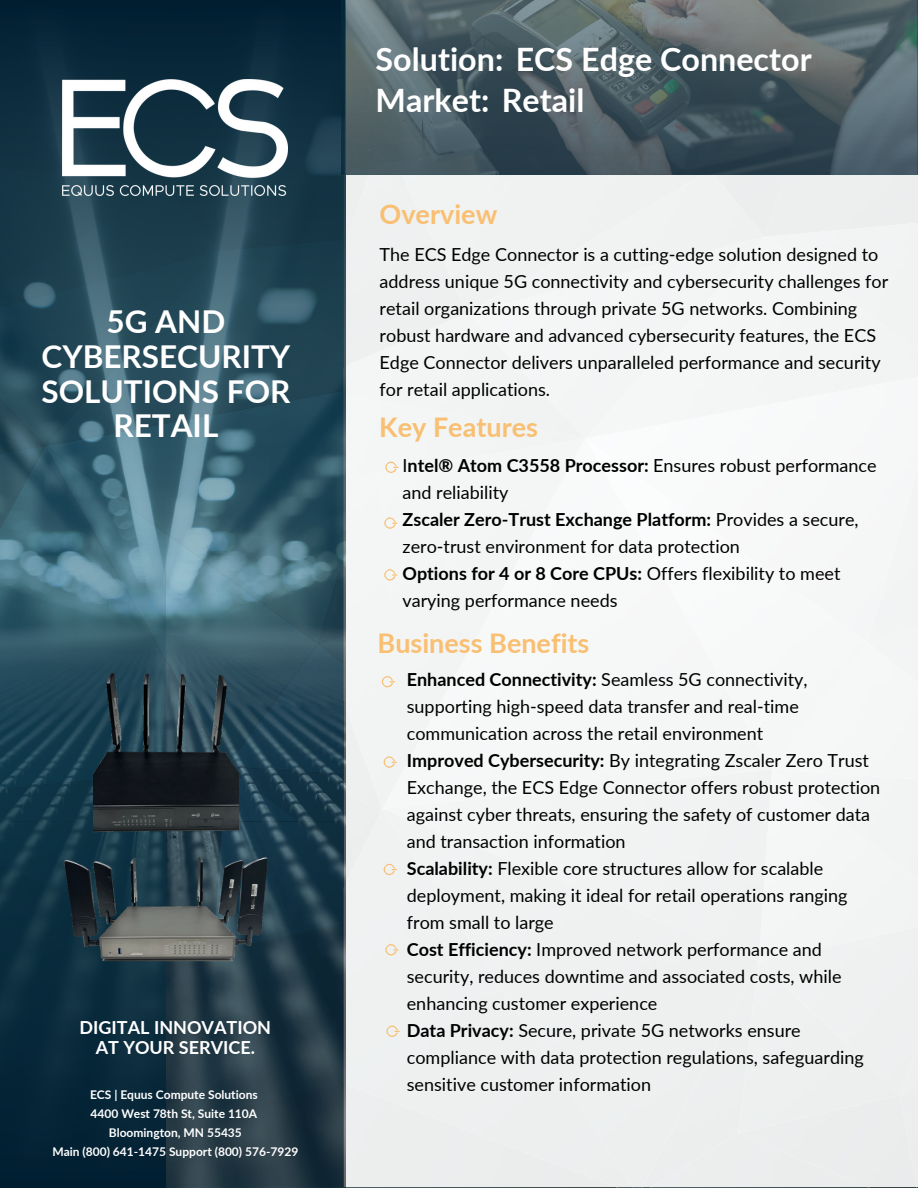
<style>
.page{position:relative;width:918px;height:1188px;background:#fff}
.page>*{position:absolute;margin:0;border:0;box-sizing:border-box;transform-origin:0 0}
.t1{font:700 32.25px "Lato";color:#fff}
.t2{font:700 31.5px/34.8px "Lato";color:#fff;text-align:center}
.t3{font:700 27px "Lato";color:#f9bf72}
.t4{font:18px/27px "Lato";color:#000}
.t5{font:700 18px/20.2px "Lato";color:#fff;text-align:center}
.t6{font:700 12px "Lato";color:#fff}
.s1{font-weight:700}
</style>
<div class="page">
<div style="left:344px;top:0;width:574px;height:1187px;background:#f2f4f4"></div>
<img style="left:166px;top:692px;width:179px;height:496px">
<svg style="left:0;top:0;width:346px;height:692px;background:#294d5c"></svg>
<svg style="left:0;top:496px;width:166px;height:692px;background:#1f4455"></svg>
<img style="left:93px;top:653px;width:145px;height:177px">
<img style="left:60px;top:830px;width:212px;height:158px">
<svg style="left:385px;top:461px;width:14px;height:12px"></svg>
<svg style="left:384px;top:517px;width:14px;height:12px"></svg>
<svg style="left:384px;top:569px;width:14px;height:12px"></svg>
<svg style="left:386px;top:1025px;width:14px;height:12px"></svg>
<svg style="left:381px;top:676px;width:14px;height:12px"></svg>
<svg style="left:383px;top:756px;width:14px;height:12px"></svg>
<svg style="left:383px;top:863px;width:14px;height:13px"></svg>
<svg style="left:385px;top:944px;width:14px;height:12px"></svg>
<svg style="left:341px;top:0;width:577px;height:174px;background:#4d5e64"></svg>
<img style="left:63px;top:80px;width:225px;height:116px">
<h2 class="t2" style="left:41px;top:303px;width:250px">5G AND<br>CYBERSECURITY<br>SOLUTIONS FOR<br>RETAIL</h2>
<h2 class="t5" style="left:80px;top:1017px;width:193px">DIGITAL INNOVATION<br>AT YOUR SERVICE.</h2>
<p class="t6" style="left:90px;top:1087px;width:169px">ECS | Equus Compute Solutions</p>
<p class="t6" style="left:91px;top:1106px;width:168px">4400 West 78th St, Suite 110A</p>
<h3 class="t6" style="left:109px;top:1125px;width:135px">Bloomington, MN 55435</h3>
<p class="t6" style="left:52px;top:1144px;width:247px">Main (800) 641-1475 Support (800) 576-7929</p>
<p class="t1" style="left:376px;top:39px;width:438px">Solution: ECS Edge Connector</p>
<p class="t1" style="left:376px;top:80px;width:210px">Market: Retail</p>
<p class="t3" style="left:380px;top:198px;width:119px">Overview</p>
<h2 class="t4" style="left:380px;top:241px;width:510px">The ECS Edge Connector is a cutting-edge solution designed to address unique 5G connectivity and cybersecurity challenges for retail organizations through private 5G networks. Combining robust hardware and advanced cybersecurity features, the ECS Edge Connector delivers unparalleled performance and security for retail applications.</h2>
<h2 class="t3" style="left:379px;top:410px;width:160px">Key Features</h2>
<p class="t4" style="left:403px;top:451px;width:476px">I<span class="s1">ntel® Atom C3558 Processor:</span> Ensures robust performance and reliability</p>
<p class="t4" style="left:403px;top:505px;width:458px"><span class="s1">Zscaler Zero-Trust Exchange Platform:</span> Provides a secure, zero-trust environment for data protection</p>
<p class="t4" style="left:403px;top:559px;width:439px"><span class="s1">Options for 4 or 8 Core CPUs:</span> Offers flexibility to meet varying performance needs</p>
<p class="t3" style="left:378px;top:627px;width:213px">Business Benefits</p>
<p class="t4" style="left:407px;top:666px;width:475px"><span class="s1">Enhanced Connectivity:</span> Seamless 5G connectivity, supporting high-speed data transfer and real-time communication across the retail environment<br><span class="s1">Improved Cybersecurity:</span> By integrating Zscaler Zero Trust Exchange, the ECS Edge Connector offers robust protection against cyber threats, ensuring the safety of customer data and transaction information<br><span class="s1">Scalability:</span> Flexible core structures allow for scalable deployment, making it ideal for retail operations ranging from small to large<br><span class="s1">Cost Efficiency:</span> Improved network performance and security, reduces downtime and associated costs, while enhancing customer experience<br><span class="s1">Data Privacy:</span> Secure, private 5G networks ensure compliance with data protection regulations, safeguarding sensitive customer information</p>
</div>
